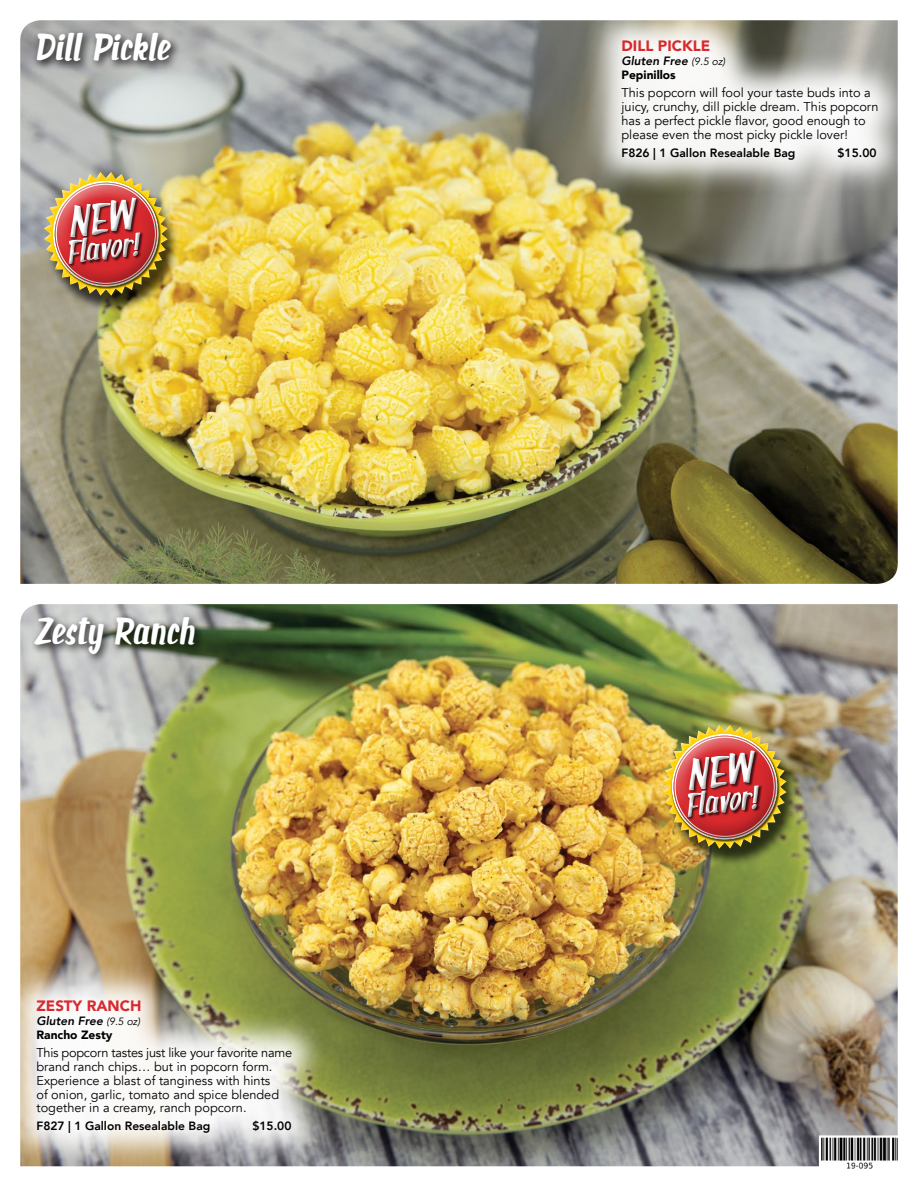
<style>
.page{position:relative;width:918px;height:1188px;background:#fff}
.page>*{position:absolute;margin:0;border:0;box-sizing:border-box;transform-origin:0 0}
.t1{font:28.5px "Silver Age Queens";letter-spacing:.035em;color:#fff}
.t2{font:24.75px "Silver Age Queens";color:#fff}
.t3{font:900 15px "Avenir";color:#d7292e}
.t4{font:12.75px/13.8px "Avenir";color:#000}
.t5{font:800 12px "Avenir";color:#000}
.t6{font:900 12px/13.8px "Avenir";color:#000}
.t7{font:italic 800 12px/13.8px "Avenir";color:#000}
.s1{font-weight:400;font-size:10.5px}
.s2{font-weight:900;font-style:normal}
.s3{font-weight:800;font-style:italic}
.s4{font-weight:400;font-style:italic;font-size:10.5px}
</style>
<div class="page">
<img style="left:20px;top:604px;width:878px;height:562px">
<svg style="left:818px;top:1134px;width:80px;height:35px"></svg>
<div style="left:0;top:962px;width:329px;height:209px;background:#fff;opacity:.95"></div>
<div style="left:30px;top:612px;width:176px;height:53px;background:#000;opacity:.7"></div>
<img style="left:20px;top:20px;width:878px;height:564px">
<div style="left:32px;top:28px;width:149px;height:44px;background:#000;opacity:.7"></div>
<div style="left:583px;top:2px;width:332px;height:196px;background:#fff;opacity:.95"></div>
<div style="left:43px;top:177px;width:137px;height:138px;background:#000;opacity:.7"></div>
<div style="left:36px;top:164px;width:127px;height:104px;background:#fff;opacity:.75"></div>
<div style="left:48px;top:199px;width:128px;height:105px;background:#000;opacity:.4"></div>
<div style="left:662px;top:730px;width:137px;height:138px;background:#000;opacity:.7"></div>
<div style="left:655px;top:717px;width:127px;height:104px;background:#fff;opacity:.75"></div>
<div style="left:667px;top:752px;width:128px;height:105px;background:#000;opacity:.4"></div>
<img style="left:44px;top:172px;width:124px;height:124px">
<img style="left:663px;top:725px;width:124px;height:124px">
<h1 class="t1" style="left:34px;top:25px;width:137px">Dill Pickle</h1>
<p class="t3" style="left:622px;top:33px;width:90px">DILL PICKLE</p>
<p class="t7" style="left:622px;top:54px;width:105px">Gluten Free <span class="s1">(9.5 oz)<br></span><span class="s2">Pepinillos</span></p>
<p class="t4" style="left:622px;top:86px;width:258px">This popcorn will fool your taste buds into a juicy, crunchy, dill pickle dream. This popcorn has a perfect pickle flavor, good enough to please even the most picky pickle lover!</p>
<p class="t5" style="left:622px;top:143px;width:175px">F826 | 1 Gallon Resealable Bag</p>
<p class="t5" style="left:838px;top:143px;width:41px">$15.00</p>
<h2 class="t2" style="left:62px;top:233px;width:75px;rotate:-7deg">Flavor!</h2>
<h1 class="t1" style="left:34px;top:609px;width:162px">Zesty Ranch</h1>
<p class="t3" style="left:36px;top:993px;width:107px">ZESTY RANCH</p>
<p class="t6" style="left:36px;top:1014px;width:105px"><span class="s3">Gluten Free</span> <span class="s4">(9.5 oz)<br></span>Rancho Zesty</p>
<p class="t4" style="left:36px;top:1046px;width:257px">This popcorn tastes just like your favorite name brand ranch chips… but in popcorn form.<br>Experience a blast of tanginess with hints<br>of onion, garlic, tomato and spice blended together in a creamy, ranch popcorn.</p>
<p class="t5" style="left:36px;top:1117px;width:175px">F827 | 1 Gallon Resealable Bag</p>
<p class="t5" style="left:252px;top:1117px;width:41px">$15.00</p>
<h2 class="t2" style="left:681px;top:786px;width:75px;rotate:-7deg">Flavor!</h2>
</div>
